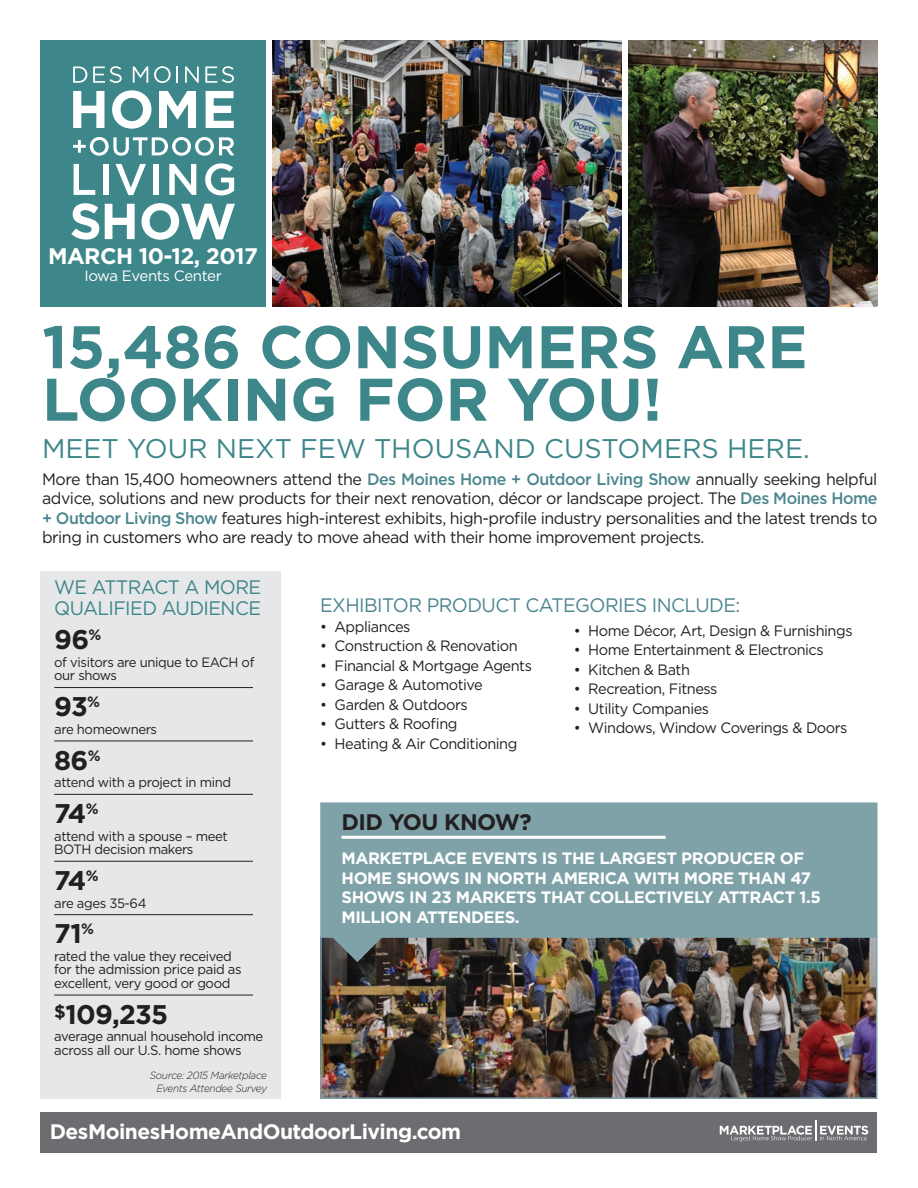
<style>
.page{position:relative;width:918px;height:1188px;background:#fff}
.page>*{position:absolute;margin:0;border:0;box-sizing:border-box;transform-origin:0 0}
.t1{font:700 60px/52.5px "Gotham";color:#3d8689}
.t2{font:27px "Gotham";color:#3d8689}
.t3{font:700 27px/53.4px "Gotham";letter-spacing:-.025em;color:#231f20}
.t4{font:700 22.5px "Gotham";letter-spacing:-.025em;color:#fff}
.t5{font:700 22.5px "Gotham";color:#231f20}
.t6{font:700 21px "Gotham";letter-spacing:-.025em;color:#fff}
.t7{font:19.5px "Gotham";letter-spacing:-.03em;color:#4c868e}
.t8{font:19.5px/21px "Gotham";letter-spacing:-.03em;color:#3d8689}
.t9{font:16.5px/19.5px "Gotham";letter-spacing:-.03em;color:#231f20;text-align:justify}
.t10{font:700 16.5px/19.5px "Gotham";letter-spacing:-.025em;color:#fff}
.t11{font:15px "Gotham";letter-spacing:-.03em;color:#231f20}
.t12{font:15px "Gotham";letter-spacing:-.025em;color:#fff}
.t13{font:13.5px/13.5px "Gotham";letter-spacing:-.03em;color:#231f20}
.t14{font:italic 300 10.5px/12.6px "Gotham";letter-spacing:-.03em;color:#231f20;text-align:right;scale:.95 1}
.s1{font-weight:500;color:#4c868e}
</style>
<div class="page">
<img style="left:272px;top:40px;width:349px;height:267px">
<img style="left:628px;top:40px;width:250px;height:267px">
<div style="left:40px;top:40px;width:226px;height:267px;background:#3d8689"></div>
<svg style="left:73px;top:67px;width:14px;height:16px"></svg>
<svg style="left:93px;top:66px;width:29px;height:17px"></svg>
<svg style="left:133px;top:67px;width:15px;height:16px"></svg>
<svg style="left:154px;top:66px;width:17px;height:17px"></svg>
<svg style="left:177px;top:67px;width:1px;height:16px"></svg>
<svg style="left:185px;top:67px;width:14px;height:16px"></svg>
<svg style="left:205px;top:66px;width:29px;height:17px"></svg>
<svg style="left:73px;top:91px;width:31px;height:37px"></svg>
<svg style="left:112px;top:90px;width:39px;height:39px"></svg>
<svg style="left:159px;top:91px;width:37px;height:37px"></svg>
<svg style="left:206px;top:91px;width:28px;height:37px"></svg>
<svg style="left:73px;top:137px;width:161px;height:19px"></svg>
<svg style="left:74px;top:164px;width:21px;height:31px"></svg>
<div style="left:103px;top:164px;width:5px;height:31px;background:#fff"></div>
<svg style="left:116px;top:164px;width:30px;height:31px"></svg>
<div style="left:153px;top:164px;width:6px;height:31px;background:#fff"></div>
<svg style="left:169px;top:164px;width:27px;height:31px"></svg>
<svg style="left:205px;top:163px;width:29px;height:32px"></svg>
<svg style="left:71px;top:203px;width:28px;height:37px"></svg>
<svg style="left:105px;top:204px;width:30px;height:35px"></svg>
<svg style="left:142px;top:203px;width:93px;height:37px"></svg>
<div style="left:40px;top:1112px;width:838px;height:41px;background:#6c6d70"></div>
<hr style="left:815px;top:1120px;width:2px;height:21px;background:#fff">
<svg style="left:720px;top:1126px;width:92px;height:15px"></svg>
<svg style="left:820px;top:1126px;width:48px;height:14px"></svg>
<div style="left:40px;top:571px;width:241px;height:528px;background:#e6e7e9"></div>
<img style="left:323px;top:962px;width:552px;height:134px">
<div style="left:320px;top:936px;width:558px;height:163px;border:2px solid #7fa2a9"></div>
<svg style="left:320px;top:802px;width:558px;height:160px;fill:#7fa2a9"></svg>
<hr style="left:342px;top:836px;width:324px;height:3px;background:#fff">
<hr style="left:54px;top:687px;width:199px;height:1px;background:#231f20">
<hr style="left:54px;top:741px;width:199px;height:1px;background:#231f20">
<hr style="left:54px;top:861px;width:199px;height:1px;background:#231f20">
<hr style="left:54px;top:914px;width:199px;height:1px;background:#231f20">
<hr style="left:54px;top:794px;width:199px;height:1px;background:#231f20">
<hr style="left:54px;top:995px;width:199px;height:1px;background:#231f20">
<h3 class="t4" style="left:48px;top:242px;width:211px">MARCH 10-12, 2017</h3>
<p class="t12" style="left:84px;top:266px;width:139px">Iowa Events Center</p>
<h1 class="t1" style="left:42px;top:320px;width:767px">15,486 CONSUM ERS ARE<br>LOOKING FOR YOU!</h1>
<h2 class="t2" style="left:42px;top:431px;width:769px">MEET YOUR NEXT FEW THOUSAND CUSTOMERS HERE.</h2>
<p class="t9" style="left:42px;top:469px;width:837px">More than 15,400 homeowners attend the <span class="s1">Des Moines Home + Outdoor Living Show</span> annually seeking helpful advice, solutions and new products for their next renovation, décor or landscape project. The <span class="s1">Des Moines Home + Outdoor Living Show</span> features high-interest exhibits, high-profile industry personalities and the latest trends to bring in customers who are ready to move ahead with their home improvement projects.</p>
<p class="t8" style="left:54px;top:576px;width:208px">WE ATTRACT A MORE<br>QUALIFIED AUDIENCE</p>
<h2 class="t3" style="left:54px;top:613px;width:49px">96<sup>%</sup></h2>
<p class="t13" style="left:54px;top:655px;width:202px">of visitors are unique to EACH of our shows</p>
<h2 class="t3" style="left:54px;top:680px;width:48px">93<sup>%<br></sup>86<sup>%</sup></h2>
<p class="t13" style="left:54px;top:775px;width:178px">attend with a project in mind</p>
<h2 class="t3" style="left:54px;top:787px;width:46px">74<sup>%</sup></h2>
<p class="t13" style="left:54px;top:829px;width:175px">attend with a spouse – meet<br>BOTH decision makers</p>
<p class="t13" style="left:54px;top:722px;width:104px">are homeowners</p>
<h2 class="t3" style="left:54px;top:854px;width:46px">74<sup>%</sup></h2>
<p class="t13" style="left:54px;top:896px;width:94px">are ages 35-64</p>
<h2 class="t3" style="left:54px;top:907px;width:41px">71<sup>%</sup></h2>
<p class="t13" style="left:54px;top:949px;width:189px">rated the value they received for the admission price paid as excellent, very good or good</p>
<h2 class="t3" style="left:54px;top:987px;width:116px"><sup>$</sup>109,235</h2>
<p class="t13" style="left:54px;top:1030px;width:211px">average annual household income across all our U.S. home shows</p>
<p class="t14" style="left:150px;top:1069px;width:125px">Source: 2015 Marketplace<br>Events Attendee Survey</p>
<p class="t7" style="left:320px;top:593px;width:422px">EXHIBITOR PRODUCT CATEGORIES INCLUDE:</p>
<p class="t11" style="left:320px;top:617px;width:92px">• Appliances</p>
<p class="t11" style="left:320px;top:637px;width:199px">• Construction &amp; Renovation</p>
<p class="t11" style="left:320px;top:656px;width:213px">• Financial &amp; Mortgage Agents</p>
<p class="t11" style="left:320px;top:676px;width:164px">• Garage &amp; Automotive</p>
<p class="t11" style="left:320px;top:695px;width:149px">• Garden &amp; Outdoors</p>
<p class="t11" style="left:320px;top:715px;width:139px">• Gutters &amp; Roofing</p>
<p class="t11" style="left:320px;top:734px;width:199px">• Heating &amp; Air Conditioning</p>
<p class="t11" style="left:574px;top:621px;width:280px">• Home Décor, Art, Design &amp; Furnishings</p>
<p class="t11" style="left:574px;top:640px;width:251px">• Home Entertainment &amp; Electronics</p>
<p class="t11" style="left:574px;top:660px;width:118px">• Kitchen &amp; Bath</p>
<p class="t11" style="left:574px;top:679px;width:145px">• Recreation, Fitness</p>
<p class="t11" style="left:574px;top:699px;width:137px">• Utility Companies</p>
<p class="t11" style="left:574px;top:718px;width:275px">• Windows, Window Coverings &amp; Doors</p>
<h3 class="t5" style="left:342px;top:807px;width:65px">DID YOU</h3>
<h3 class="t5" style="left:444px;top:807px;width:18px">KNO</h3>
<h3 class="t5" style="left:495px;top:807px;width:38px">W?</h3>
<p class="t10" style="left:342px;top:848px;width:471px">MARKETPLACE EVENTS IS TH E LARGEST PRODUCER OF<br>HOME SHOWS IN NORTH AMERICA WITH MORE THAN 47<br>SHOWS IN 23 MAR</p>
<p class="t10" style="left:494px;top:887px;width:268px">KETS THAT COLLECTIVELY ATTRAC</p>
<p class="t10" style="left:785px;top:887px;width:38px">T 1.5</p>
<p class="t10" style="left:342px;top:907px;width:180px">M ILLION ATTENDEES.</p>
<p class="t6" style="left:50px;top:1118px;width:413px">DESMOINESHOMEANDOUTDOORLIVING.COM</p>
</div>
